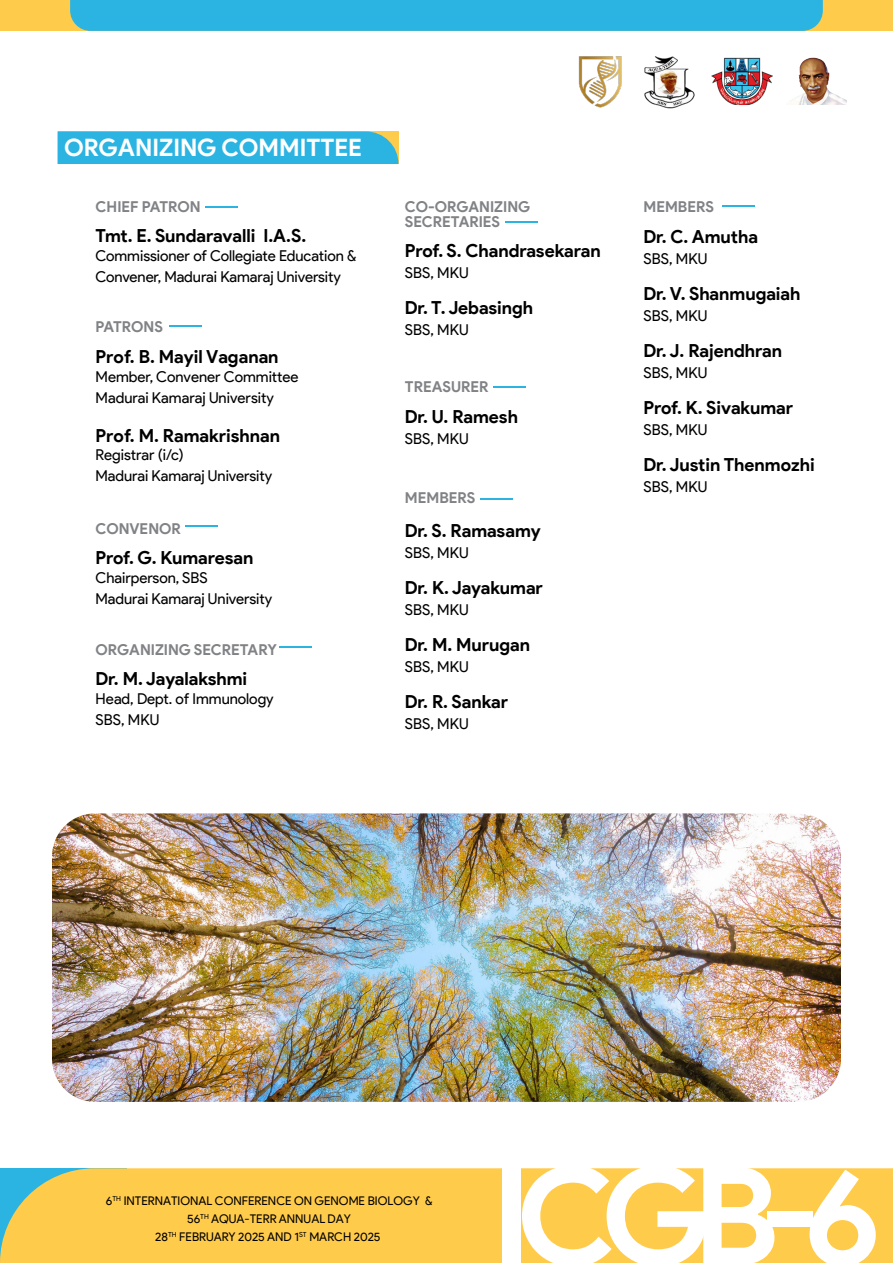
<style>
.page{position:relative;width:893px;height:1263px;background:#fff}
.page>*{position:absolute;margin:0;border:0;box-sizing:border-box;transform-origin:0 0}
.t1{font:700 24px "Product Sans";color:#fff}
.t2{font:700 18px "Product Sans";color:#000}
.t3{font:15px/21px "Product Sans";color:#000}
.t4{font:700 15px/15px "Product Sans";color:#808285}
.t5{font:15px "Product Sans";color:#000}
.t6{font:12px/18px "Product Sans";color:#000;text-align:center}
.s1{font-style:inherit}
</style>
<div class="page">
<div style="left:0;top:1168px;width:893px;height:95px;background:#ffcb4a"></div>
<div style="left:503px;top:1167px;width:18px;height:96px;background:#fff"></div>
<svg style="left:522px;top:1168px;width:252px;height:95px"></svg>
<div style="left:767px;top:1211px;width:46px;height:16px;background:#fff"></div>
<svg style="left:810px;top:1169px;width:66px;height:94px"></svg>
<img style="left:712px;top:57px;width:61px;height:48px">
<img style="left:786px;top:57px;width:61px;height:48px">
<div style="left:58px;top:131px;width:340px;height:33px;background:#2bb3e2"></div>
<hr style="left:206px;top:206px;width:32px;height:1px;background:#2bb3e2">
<hr style="left:170px;top:325px;width:32px;height:1px;background:#2bb3e2">
<hr style="left:185px;top:526px;width:32px;height:1px;background:#2bb3e2">
<hr style="left:279px;top:646px;width:33px;height:1px;background:#2bb3e2">
<hr style="left:505px;top:221px;width:32px;height:1px;background:#2bb3e2">
<hr style="left:494px;top:386px;width:32px;height:1px;background:#2bb3e2">
<hr style="left:480px;top:498px;width:33px;height:1px;background:#2bb3e2">
<hr style="left:723px;top:206px;width:32px;height:1px;background:#2bb3e2">
<img style="left:52px;top:813px;width:789px;height:289px">
<div style="left:0;top:0;width:893px;height:31px;background:#ffcb4a"></div>
<div style="left:70px;top:0;width:753px;height:31px;background:#2bb3e2"></div>
<img style="left:644px;top:56px;width:51px;height:53px">
<img style="left:578px;top:56px;width:44px;height:52px">
<h1 class="t1" style="left:64px;top:133px;width:300px">ORGANIZING COMMITTEE</h1>
<p class="t4" style="left:96px;top:199px;width:107px">CHIEF PATRON</p>
<p class="t2" style="left:96px;top:225px;width:212px">Tmt. E. Sundaravalli I.A.S.</p>
<p class="t3" style="left:96px;top:246px;width:262px">Commissioner of Collegiate Education &amp;<br>Convener, Madurai Kamaraj University</p>
<p class="t4" style="left:96px;top:320px;width:69px">PATRONS</p>
<p class="t2" style="left:96px;top:345px;width:184px">Prof. B. Mayil Vaganan</p>
<p class="t3" style="left:96px;top:366px;width:205px"><span class="s1">Member, Convener Commi</span>tt<span class="s1">ee<br></span>Madurai Kamaraj University</p>
<p class="t2" style="left:96px;top:424px;width:186px">Prof. M. Ramakrishnan</p>
<p class="t5" style="left:96px;top:447px;width:90px">Registrar (i/c)</p>
<p class="t3" style="left:96px;top:466px;width:178px">Madurai Kamaraj University</p>
<p class="t4" style="left:96px;top:521px;width:87px">CONVENOR</p>
<p class="t2" style="left:96px;top:547px;width:159px">Prof. G. Kumaresan</p>
<p class="t3" style="left:96px;top:568px;width:178px">Chairperson, SBS<br>Madurai Kamaraj University</p>
<p class="t4" style="left:96px;top:642px;width:183px">ORGANIZING SECRETARY</p>
<p class="t2" style="left:96px;top:668px;width:153px">Dr. M. Jayalakshmi</p>
<p class="t5" style="left:96px;top:690px;width:180px">Head, Dept. of Immunology</p>
<p class="t3" style="left:96px;top:710px;width:65px">SBS, MKU</p>
<p class="t4" style="left:405px;top:199px;width:127px">CO-ORGANIZING<br>SECRETARIES</p>
<p class="t2" style="left:405px;top:240px;width:197px">Prof. S. Chandrasekaran</p>
<p class="t3" style="left:405px;top:263px;width:65px">SBS, MKU</p>
<p class="t2" style="left:405px;top:297px;width:130px">Dr. T. Jebasingh</p>
<p class="t3" style="left:405px;top:320px;width:65px">SBS, MKU</p>
<p class="t4" style="left:405px;top:379px;width:85px">TREASURER</p>
<p class="t2" style="left:405px;top:405px;width:115px">Dr. U. Ramesh</p>
<p class="t3" style="left:405px;top:428px;width:65px">SBS, MKU</p>
<p class="t4" style="left:405px;top:491px;width:72px">MEMBERS</p>
<p class="t2" style="left:405px;top:520px;width:137px">Dr. S. Ramasamy</p>
<p class="t3" style="left:405px;top:543px;width:65px">SBS, MKU</p>
<p class="t2" style="left:405px;top:577px;width:140px">Dr. K. Jayakumar</p>
<p class="t3" style="left:405px;top:600px;width:65px">SBS, MKU</p>
<p class="t2" style="left:405px;top:634px;width:127px">Dr. M. Murugan</p>
<p class="t3" style="left:405px;top:657px;width:65px">SBS, MKU</p>
<p class="t2" style="left:405px;top:691px;width:105px">Dr. R. Sankar</p>
<p class="t3" style="left:405px;top:714px;width:65px">SBS, MKU</p>
<p class="t4" style="left:644px;top:199px;width:72px">MEMBERS</p>
<p class="t2" style="left:644px;top:226px;width:116px">Dr. C. Amutha</p>
<p class="t3" style="left:644px;top:249px;width:65px">SBS, MKU</p>
<p class="t2" style="left:644px;top:283px;width:158px">Dr. V. Shanmugaiah</p>
<p class="t3" style="left:644px;top:306px;width:65px">SBS, MKU</p>
<p class="t2" style="left:644px;top:340px;width:140px">Dr. J. Rajendhran</p>
<p class="t3" style="left:644px;top:363px;width:65px">SBS, MKU</p>
<p class="t2" style="left:644px;top:397px;width:151px">Prof. K. Sivakumar</p>
<p class="t3" style="left:644px;top:420px;width:65px">SBS, MKU</p>
<p class="t2" style="left:644px;top:454px;width:173px">Dr. Justin Thenmozhi</p>
<p class="t3" style="left:644px;top:477px;width:65px">SBS, MKU</p>
<p class="t6" style="left:106px;top:1192px;width:328px">6<sup>TH</sup> INTERNATIONAL CONFERENCE ON GENOME BIOLOGY &amp;<br>56<sup>TH</sup> AQUA-TERR ANNUAL DAY<br>28<sup>TH</sup> FEBRUARY 2025 AND 1<sup>ST</sup> MARCH 2025</p>
</div>
